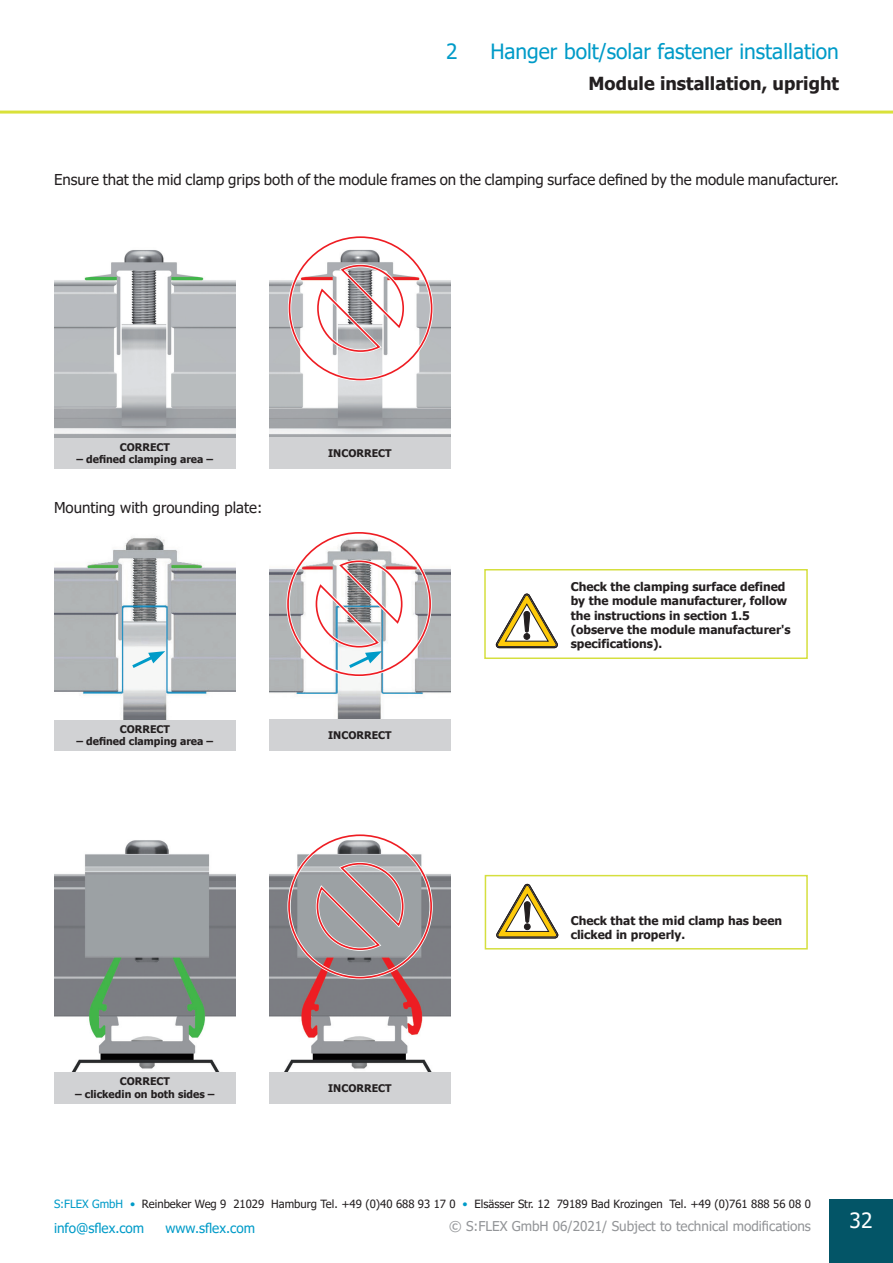
<style>
.page{position:relative;width:893px;height:1263px;background:#fff}
.page>*{position:absolute;margin:0;border:0;box-sizing:border-box;transform-origin:0 0}
.t1{font:21px "Tahoma";color:#009bc8}
.t2{font:21px "Tahoma";color:#fff}
.t3{font:700 18px "Tahoma";color:#231f20}
.t4{font:15px "Tahoma";color:#231f20}
.t5{font:13.5px "Tahoma";color:#939598}
.t6{font:13.5px "Tahoma";color:#009bc8}
.t7{font:700 12px/14.4px "Tahoma";color:#231f20}
.t8{font:11.4px "Tahoma";color:#231f20}
.t9{font:700 10.5px "Tahoma";color:#231f20}
.s1{color:#009bc8}
</style>
<div class="page">
<div style="left:829px;top:1199px;width:64px;height:64px;background:#035567"></div>
<hr style="left:0;top:111px;width:893px;height:3px;background:#d9e139">
<div style="left:485px;top:875px;width:323px;height:74px;border:2px solid #d5df3e"></div>
<div style="left:484px;top:569px;width:324px;height:90px;border:2px solid #d5df3e"></div>
<img style="left:54px;top:250px;width:182px;height:188px">
<img style="left:269px;top:280px;width:182px;height:157px">
<img style="left:54px;top:840px;width:182px;height:232px">
<img style="left:269px;top:874px;width:182px;height:198px">
<div style="left:54px;top:1072px;width:182px;height:31px;background:#d1d2d4"></div>
<svg style="left:496px;top:884px;width:62px;height:54px"></svg>
<svg style="left:496px;top:594px;width:62px;height:54px"></svg>
<div style="left:54px;top:438px;width:182px;height:30px;background:#d1d2d4"></div>
<div style="left:269px;top:437px;width:182px;height:31px;background:#d1d2d4"></div>
<div style="left:269px;top:1072px;width:182px;height:31px;background:#d1d2d4"></div>
<svg style="left:288px;top:236px;width:145px;height:145px"></svg>
<svg style="left:287px;top:834px;width:146px;height:145px;background:#aea1a4"></svg>
<img style="left:54px;top:536px;width:182px;height:184px">
<img style="left:269px;top:569px;width:182px;height:150px">
<div style="left:54px;top:720px;width:182px;height:31px;background:#d1d2d4"></div>
<div style="left:269px;top:719px;width:182px;height:32px;background:#d1d2d4"></div>
<svg style="left:129px;top:651px;width:36px;height:20px"></svg>
<svg style="left:286px;top:532px;width:146px;height:144px"></svg>
<h1 class="t1" style="left:446px;top:37px;width:13px">2</h1>
<h1 class="t1" style="left:490px;top:37px;width:350px">Hanger bolt/solar fastener installation</h1>
<h2 class="t3" style="left:589px;top:71px;width:252px">Module installation, upright</h2>
<p class="t4" style="left:54px;top:170px;width:786px">Ensure that the mid clamp grips both of the module frames on the clamping surface defined by the module manufacturer.</p>
<p class="t9" style="left:120px;top:440px;width:52px">CORRECT</p>
<p class="t9" style="left:77px;top:452px;width:138px">– defined clamping area –</p>
<p class="t4" style="left:54px;top:498px;width:210px">Mounting with grounding plate:</p>
<p class="t9" style="left:328px;top:446px;width:65px">INCORRECT</p>
<p class="t9" style="left:120px;top:722px;width:52px">CORRECT</p>
<p class="t9" style="left:77px;top:734px;width:138px">– defined clamping area –</p>
<p class="t9" style="left:328px;top:728px;width:65px">INCORRECT</p>
<p class="t7" style="left:571px;top:580px;width:221px">Check the clamping surface defined by the module manufacturer, follow the instructions in section 1.5 (observe the module manufacturer's specifications).</p>
<p class="t7" style="left:571px;top:913px;width:213px">Check that the mid clamp has been clicked in properly.</p>
<p class="t9" style="left:120px;top:1074px;width:52px">CORRECT</p>
<p class="t9" style="left:75px;top:1087px;width:141px">– clickedin on both sides –</p>
<p class="t9" style="left:328px;top:1080px;width:65px">INCORRECT</p>
<p class="t8" style="left:54px;top:1196px;width:758px"><span class="s1">S:FLEX GmbH •</span> Reinbeker Weg 9 21029 Hamburg Tel. +49 (0)40 688 93 17 0 <span class="s1">•</span> Elsässer Str. 12 79189 Bad Krozingen Tel. +49 (0)761 888 56 08 0</p>
<p class="t6" style="left:54px;top:1219px;width:92px">info@sflex.com</p>
<p class="t6" style="left:165px;top:1219px;width:91px">www.sflex.com</p>
<p class="t5" style="left:449px;top:1217px;width:363px">© S:FLEX GmbH 06/2021/ Subject to technical modifications</p>
<h1 class="t2" style="left:850px;top:1206px;width:24px">32</h1>
</div>
